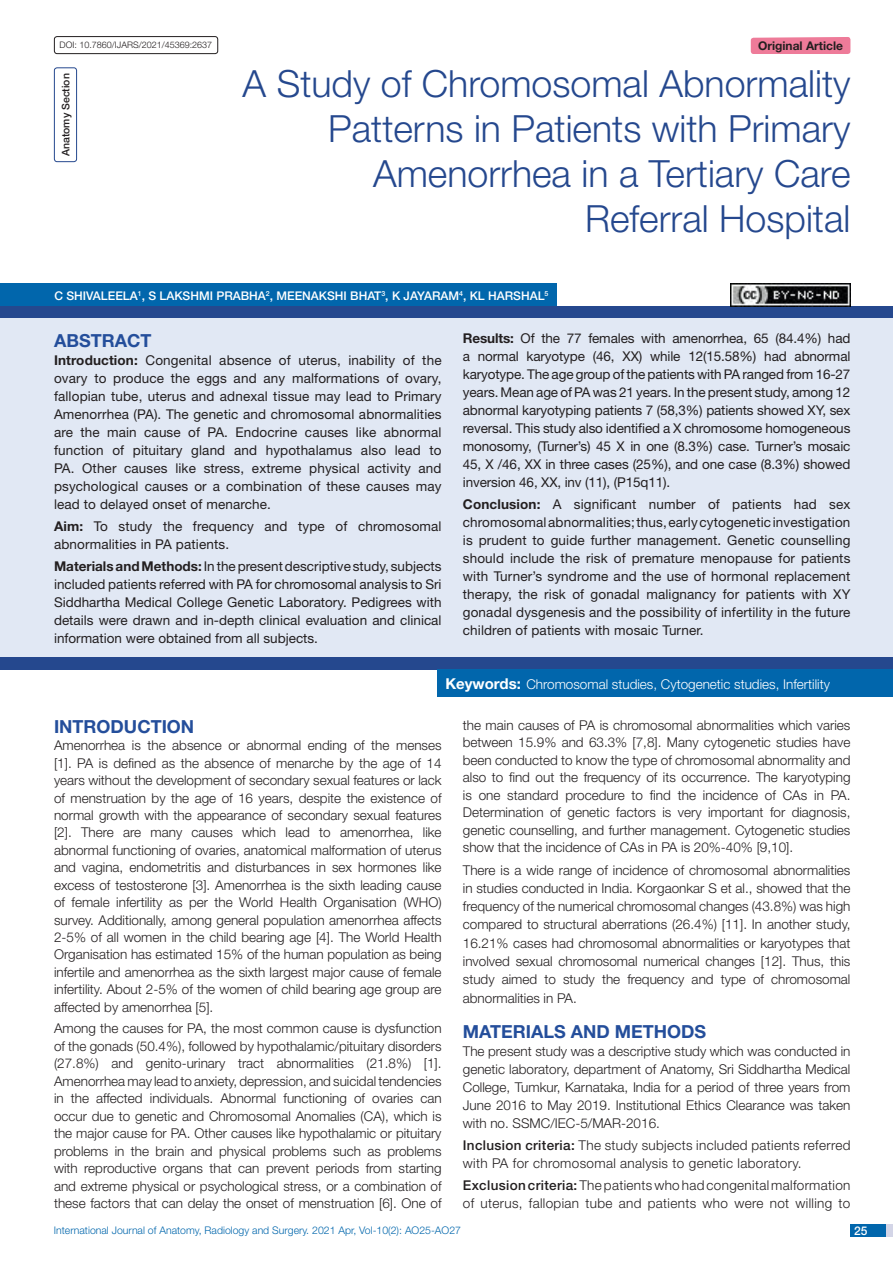
<style>
.page{position:relative;width:893px;height:1263px;background:#fff}
.page>*{position:absolute;margin:0;border:0;box-sizing:border-box;transform-origin:0 0}
.t1{font:300 37.5px/45px "Helvetica Neue";color:#25488e;text-align:right}
.Heading{font:700 18px "Helvetica Neue";color:#244e9b}
.Abstract_head{font:700 18px "Helvetica Neue";color:#244e9b}
.Body_text{font:300 13.5px/17.4px "Helvetica Neue";color:#231f20;text-align:justify}
.Abstract_Text{font:13.5px/18px "Helvetica Neue";letter-spacing:.01em;color:#231f20;text-align:justify}
.Body_text-2{font:300 13.5px/17.9px "Helvetica Neue";letter-spacing:.025em;color:#231f20}
.Key_words{font:300 13.5px "Helvetica Neue";color:#fff}
.Author{font:500 12px "Helvetica Neue";color:#fff}
.t2{font:700 12px "Helvetica Neue";color:#231f20}
.t3{font:300 10.5px "Helvetica Neue";color:#0166ac}
.section{font:500 10.5px "Helvetica Neue";color:#231f20}
.t4{font:300 9px "Helvetica Neue";color:#231f20}
.s1{font-weight:700}
.s2{font-weight:700;font-size:15px}
.s3{font-weight:500}
</style>
<div class="page">
<div style="left:850px;top:1224px;width:43px;height:13px;background:#d3d5e7"></div>
<div style="left:850px;top:1224px;width:35px;height:13px;background:#0166ac"></div>
<div style="left:54px;top:67px;width:23px;height:95px;border:1px solid #25488e;border-radius:3px"></div>
<div style="left:751px;top:37px;width:99px;height:17px;background:#ee7b99"></div>
<div style="left:54px;top:36px;width:164px;height:18px;border:1px solid #231f20;border-radius:3px"></div>
<div style="left:0;top:306px;width:893px;height:12px;background:#25488e"></div>
<div style="left:0;top:657px;width:893px;height:12px;background:#25488e"></div>
<div style="left:0;top:284px;width:556px;height:22px;background:#0166ac"></div>
<div style="left:0;top:318px;width:893px;height:339px;background:#e1e8f4"></div>
<div style="left:437px;top:669px;width:456px;height:28px;background:#0166ac"></div>
<img style="left:730px;top:284px;width:120px;height:22px">
<p class="t4" style="left:60px;top:39px;width:154px">DOI: 10.7860/IJARS/2021/45369:2637</p>
<p class="t2" style="left:758px;top:38px;width:87px">Original Article</p>
<p class="section" style="left:60px;top:156px;width:84px;rotate:-90deg">ANATOMY SECTION</p>
<p class="t1" style="left:243px;top:60px;width:609px">A Study of Chromosomal Abnormality<br>Patterns in Patients with Primary<br>Amenorrhea in a Tertiary Care<br>Referral Hospital</p>
<p class="Author" style="left:54px;top:288px;width:232px">C SHIVALEELA<sup>1</sup>, S LAKSHMI PRABHA<sup>2</sup>, MEE</p>
<p class="Author" style="left:302px;top:288px;width:248px">NAKSHI BHAT<sup>3</sup>, K JAYARAM<sup>4</sup>, KL HARSHAL<sup>5</sup></p>
<p class="Abstract_head" style="left:54px;top:329px;width:99px">ABSTRACT</p>
<p class="Abstract_Text" style="left:54px;top:351px;width:389px"><span class="s1">Introduction:</span> Congenital absence of uterus, inability of the ovary to produce the eggs and any malformations of ovary, fallopian tube, uterus and adnexal tissue may lead to Primary Amenorrhea (PA). The genetic and chromosomal abnormalities are the main cause of PA. Endocrine causes like abnormal function of pituitary gland and hypothalamus also lead to PA. Other causes like stress, extreme physical activity and psychological causes or a combination of these causes may lead to delayed onset of menarche.</p>
<p class="Abstract_Text" style="left:54px;top:517px;width:389px"><span class="s1">Aim:</span> To study the frequency and type of chromosomal abnormalities in PA patients.</p>
<p class="Abstract_Text" style="left:54px;top:557px;width:389px"><span class="s1">Materials and Methods:</span> In the present descriptive study, subjects included patients referred with PA for chromosomal analysis to Sri Siddhartha Medical College Genetic Laboratory. Pedigrees with details were drawn and in-depth clinical evaluation and clinical information were obtained from all subjects.</p>
<p class="Abstract_Text" style="left:463px;top:329px;width:389px"><span class="s1">Results:</span> Of the 77 females with amenorrhea, 65 (84.4%) had a normal karyotype (46, XX) while 12(15.58%) had abnormal karyotype. The age group of the patients with PA ranged from 16-27 years. Mean age of PA was 21 years. In the present study, among 12 abnormal karyotyping patients 7 (58,3%) patients showed XY, sex reversal. This study also identified a X chromosome homogeneous monosomy, (Turner’s) 45 X in one (8.3%) case. Turner’s mosaic 45, X /46, XX in three cases (25%), and one case (8.3%) showed inversion 46, XX, inv (11), (P15q11).</p>
<p class="Abstract_Text" style="left:463px;top:495px;width:389px"><span class="s1">Conclusion:</span> A significant number of patients had sex chromosomal abnormalities; thus, early cytogenetic investigation is prudent to guide further management. Genetic counselling should include the risk of premature menopause for patients with Turner’s syndrome and the use of hormonal replacement therapy, the risk of gonadal malignancy for patients with XY gonadal dysgenesis and the possibility of infertility in the future children of patients with mosaic Turner.</p>
<p class="Key_words" style="left:445px;top:676px;width:386px"><span class="s2">Keywords:</span> Chromosomal studies, Cytogenetic studies, Infertility</p>
<p class="Heading" style="left:54px;top:715px;width:142px">INTRODUCTION</p>
<p class="Body_text" style="left:54px;top:737px;width:389px">Amenorrhea is the absence or abnormal ending of the menses [1]. PA is defined as the absence of menarche by the age of 14 years without the development of secondary sexual features or lack of menstruation by the age of 16 years, despite the existence of normal growth with the appearance of secondary sexual features [2]. There are many causes which lead to amenorrhea, like abnormal functioning of ovaries, anatomical malformation of uterus and vagina, endometritis and disturbances in sex hormones like excess of testosterone [3]. Amenorrhea is the sixth leading cause of female infertility as per the World Health Organisation (WHO) survey. Additionally, among general population amenorrhea affects 2-5% of all women in the child bearing age [4]. The World Health Organisation has estimated 15% of the human population as being infertile and amenorrhea as the sixth largest major cause of female infertility. About 2-5% of the women of child bearing age group are affected by amenorrhea [5].</p>
<p class="Body_text" style="left:54px;top:1019px;width:389px">Among the causes for PA, the most common cause is dysfunction of the gonads (50.4%), followed by hypothalamic/pituitary disorders (27.8%) and genito-urinary tract abnormalities (21.8%) [1].<br>Amenorrhea may lead to anxiety, depression, and suicidal tendencies in the affected individuals. Abnormal functioning of ovaries can occur due to genetic and Chromosomal Anomalies (CA), which is the major cause for PA. Other causes like hypothalamic or pituitary problems in the brain and physical problems such as problems with reproductive organs that can prevent periods from starting and extreme physical or psychological stress, or a combination of these factors that can delay the onset of menstruation [6]. One of</p>
<p class="Body_text" style="left:463px;top:716px;width:389px">the main causes of PA is chromosomal abnormalities which varies between 15.9% and 63.3% [7,8]. Many cytogenetic studies have been conducted to know the type of chromosomal abnormality and also to find out the frequency of its occurrence. The karyotyping is one standard procedure to find the incidence of CAs in PA.<br>Determination of genetic factors is very important for diagnosis, genetic counselling, and further management. Cytogenetic studies show that the incidence of CAs in PA is 20%-40% [9,10].</p>
<p class="Body_text" style="left:463px;top:860px;width:389px;line-height:18.3px">There is a wide range of incidence of chromosomal abnormalities in studies conducted in India. Korgaonkar S et al., showed that the frequency of the numerical chromosomal changes (43.8%) was high compared to structural aberrations (26.4%) [11]. In another study, 16.21% cases had chromosomal abnormalities or karyotypes that involved sexual chromosomal numerical changes [12]. Thus, this study aimed to study the frequency and type of chromosomal abnormalities in PA.</p>
<p class="Heading" style="left:463px;top:1021px;width:245px">MATERIALS AND METHODS</p>
<p class="Body_text" style="left:463px;top:1042px;width:389px;line-height:18px">The present study was a descriptive study which was conducted in genetic laboratory, department of Anatomy, Sri Siddhartha Medical College, Tumkur, Karnataka, India for a period of three years from June 2016 to May 2019. Institutional Ethics Clearance was taken with no. SSMC/IEC-5/MAR-2016.</p>
<p class="Body_text-2" style="left:463px;top:1136px;width:389px"><span class="s3">INCLUSION CRITERIA:</span> The study subjects included patients referred with PA for chromosomal analysis to genetic laboratory.</p>
<p class="Body_text-2" style="left:463px;top:1176px;width:389px"><span class="s3">EXCLUSION CRITERIA:</span> The patients who had congenital malformation of uterus, fallopian tube and patients who were not willing to</p>
<p class="t3" style="left:54px;top:1224px;width:409px">International Journal of Anatomy, Radiology and Surgery. 2021 Apr, Vol-10(2): AO25-AO27</p>
<p class="Author" style="left:854px;top:1223px;width:15px">25</p>
</div>
